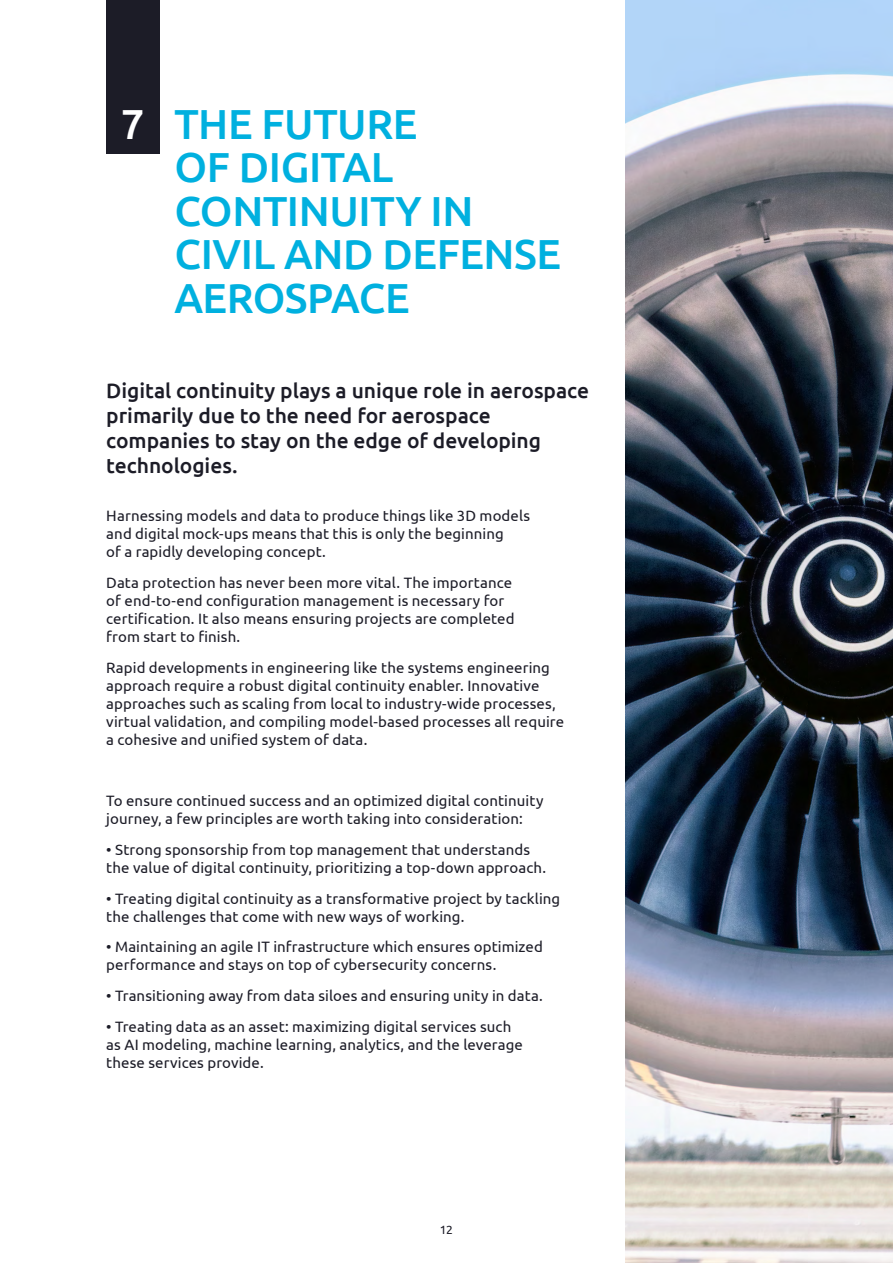
<style>
.page{position:relative;width:893px;height:1263px;background:#fff}
.page>*{position:absolute;margin:0;border:0;box-sizing:border-box;transform-origin:0 0}
.t1{font:500 42px/43.5px "Ubuntu";letter-spacing:-.01em;color:#00b0df}
.t2{font:500 21px/25.2px "Ubuntu";letter-spacing:-.005em;color:#1c1c27}
.t3{font:15px/18px "Ubuntu";letter-spacing:.005em;color:#1c1c27}
.t4{font:12px "Ubuntu";color:#1c1c27}
.s1{color:#fff}
</style>
<div class="page">
<img style="left:625px;top:0;width:268px;height:1263px">
<div style="left:106px;top:0;width:53px;height:153px;background:#1c1c27"></div>
<h1 class="t1" style="left:174px;top:101px;width:388px;text-indent:-53px"><span class="s1">7</span> THE FUTURE<br>OF DIGITAL<br>CONTINUITY IN<br>CIVIL AND DEFENSE<br>AEROSPACE</h1>
<h2 class="t2" style="left:106px;top:377px;width:484px">Digital continuity plays a unique role in aerospace primarily due to the need for aerospace companies to stay on the edge of developing technologies.</h2>
<p class="t3" style="left:106px;top:506px;width:425px">Harnessing models and data to produce things like 3D models and digital mock-ups means that this is only the beginning<br>of a rapidly developing concept.</p>
<p class="t3" style="left:106px;top:573px;width:410px">Data protection has never been more vital. The importance of end-to-end configuration management is necessary for certification. It also means ensuring projects are completed from start to finish.</p>
<p class="t3" style="left:106px;top:658px;width:459px">Rapid developments in engineering like the systems engineering approach require a robust digital continuity enabler. Innovative approaches such as scaling from local to industry-wide processes, virtual validation, and compiling model-based processes all require a cohesive and unified system of data.</p>
<p class="t3" style="left:106px;top:791px;width:439px">To ensure continued success and an optimized digital continuity journey, a few principles are worth taking into consideration:</p>
<p class="t3" style="left:106px;top:840px;width:441px">• Strong sponsorship from top management that understands the value of digital continuity, prioritizing a top-down approach.</p>
<p class="t3" style="left:106px;top:889px;width:455px">• Treating digital continuity as a transformative project by tackling the challenges that come with new ways of working.</p>
<p class="t3" style="left:106px;top:937px;width:438px">• Maintaining an agile IT infrastructure which ensures optimized performance and stays on top of cybersecurity concerns.</p>
<p class="t3" style="left:106px;top:986px;width:438px">• Transitioning away from data siloes and ensuring unity in data.</p>
<p class="t3" style="left:106px;top:1017px;width:418px">• Treating data as an asset: maximizing digital services such as AI modeling, machine learning, analytics, and the leverage these services provide.</p>
<p class="t4" style="left:440px;top:1222px;width:15px">12</p>
</div>
